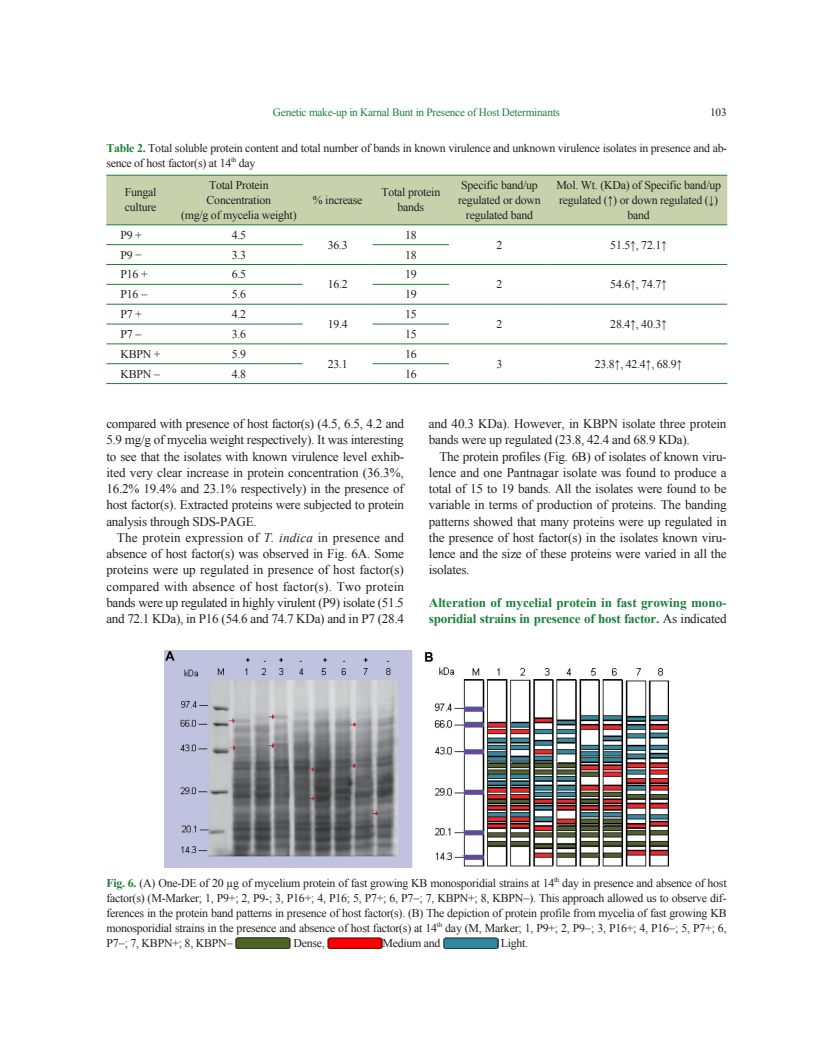
<style>
.page{position:relative;width:833px;height:1063px;background:#fff}
.page>*{position:absolute;margin:0;border:0;box-sizing:border-box;transform-origin:0 0}
.본문{font:13.12px/16.2px "Times New Roman";letter-spacing:-.015em;color:#231f20;text-align:justify}
.본문-1{font:13.12px/16.2px "Times New Roman";letter-spacing:-.015em;color:#231f20;text-align:justify}
.본문-1-2{font:700 13.12px/16.2px "Times New Roman";letter-spacing:-.005em;color:#1c8039}
.그림표설명{font:11.88px/15px "Times New Roman";letter-spacing:-.02em;color:#231f20}
.표내용{font:11.88px/15px "Times New Roman";letter-spacing:-.02em;color:#231f20;text-align:center}
.t1{font:11.25px "Times New Roman";letter-spacing:-.02em;color:#1c8039}
.t2{font:11.25px "Times New Roman";color:#231f20}
.s1{font-weight:700;color:#1c8039}
.s2{font-style:italic}
.s3{font-weight:400;color:#231f20}
</style>
<div class="page">
<div style="left:106px;top:176px;width:621px;height:48px;background:#c8d1ab"></div>
<hr style="left:106px;top:175px;width:69px;height:1px;background:#1c8039">
<hr style="left:175px;top:175px;width:128px;height:1px;background:#1c8039">
<hr style="left:303px;top:175px;width:70px;height:1px;background:#1c8039">
<hr style="left:373px;top:175px;width:76px;height:1px;background:#1c8039">
<hr style="left:449px;top:175px;width:101px;height:1px;background:#1c8039">
<hr style="left:550px;top:175px;width:177px;height:1px;background:#1c8039">
<hr style="left:106px;top:224px;width:69px;height:1px;background:#1c8039">
<hr style="left:175px;top:224px;width:128px;height:1px;background:#1c8039">
<hr style="left:303px;top:224px;width:70px;height:1px;background:#1c8039">
<hr style="left:373px;top:224px;width:76px;height:1px;background:#1c8039">
<hr style="left:449px;top:224px;width:101px;height:1px;background:#1c8039">
<hr style="left:550px;top:224px;width:177px;height:1px;background:#1c8039">
<hr style="left:303px;top:383px;width:70px;height:1px;background:#1c8039">
<hr style="left:449px;top:383px;width:101px;height:1px;background:#1c8039">
<hr style="left:550px;top:383px;width:177px;height:1px;background:#1c8039">
<hr style="left:106px;top:383px;width:69px;height:1px;background:#1c8039">
<hr style="left:175px;top:383px;width:128px;height:1px;background:#1c8039">
<hr style="left:373px;top:383px;width:76px;height:1px;background:#1c8039">
<hr style="left:106px;top:244px;width:69px;height:1px;background:#1c8039">
<hr style="left:175px;top:244px;width:128px;height:1px;background:#1c8039">
<hr style="left:373px;top:244px;width:76px;height:1px;background:#1c8039">
<hr style="left:106px;top:264px;width:69px;height:1px;background:#1c8039">
<hr style="left:175px;top:264px;width:128px;height:1px;background:#1c8039">
<hr style="left:303px;top:264px;width:70px;height:1px;background:#1c8039">
<hr style="left:373px;top:264px;width:76px;height:1px;background:#1c8039">
<hr style="left:449px;top:264px;width:101px;height:1px;background:#1c8039">
<hr style="left:550px;top:264px;width:177px;height:1px;background:#1c8039">
<hr style="left:106px;top:284px;width:69px;height:1px;background:#1c8039">
<hr style="left:175px;top:284px;width:128px;height:1px;background:#1c8039">
<hr style="left:373px;top:284px;width:76px;height:1px;background:#1c8039">
<hr style="left:106px;top:304px;width:69px;height:1px;background:#1c8039">
<hr style="left:175px;top:304px;width:128px;height:1px;background:#1c8039">
<hr style="left:303px;top:304px;width:70px;height:1px;background:#1c8039">
<hr style="left:373px;top:304px;width:76px;height:1px;background:#1c8039">
<hr style="left:449px;top:304px;width:101px;height:1px;background:#1c8039">
<hr style="left:550px;top:304px;width:177px;height:1px;background:#1c8039">
<hr style="left:106px;top:324px;width:69px;height:1px;background:#1c8039">
<hr style="left:175px;top:324px;width:128px;height:1px;background:#1c8039">
<hr style="left:373px;top:324px;width:76px;height:1px;background:#1c8039">
<hr style="left:106px;top:344px;width:69px;height:1px;background:#1c8039">
<hr style="left:175px;top:344px;width:128px;height:1px;background:#1c8039">
<hr style="left:303px;top:344px;width:70px;height:1px;background:#1c8039">
<hr style="left:373px;top:344px;width:76px;height:1px;background:#1c8039">
<hr style="left:449px;top:344px;width:101px;height:1px;background:#1c8039">
<hr style="left:550px;top:344px;width:177px;height:1px;background:#1c8039">
<hr style="left:106px;top:364px;width:69px;height:1px;background:#1c8039">
<hr style="left:175px;top:364px;width:128px;height:1px;background:#1c8039">
<hr style="left:373px;top:364px;width:76px;height:1px;background:#1c8039">
<img style="left:164px;top:651px;width:505px;height:216px">
<img style="left:235px;top:938px;width:56px;height:11px">
<img style="left:327px;top:938px;width:55px;height:11px">
<img style="left:443px;top:938px;width:55px;height:11px">
<p class="t1" style="left:273px;top:104px;width:288px">Genetic make-up in Karnal Bunt in Presence of Host Determinants</p>
<p class="t2" style="left:710px;top:104px;width:18px">103</p>
<p class="그림표설명" style="left:106px;top:140px;width:622px"><span class="s1">Table 2.</span> Total soluble protein content and total number of bands in known virulence and unknown virulence isolates in presence and ab&shy;sence of host factor(s) at 14<sup>th</sup> day</p>
<p class="표내용" style="left:125px;top:185px;width:33px;text-align:left">Fungal culture</p>
<p class="표내용" style="left:181px;top:177px;width:117px">Total Protein<br>Concentration<br>(mg/g of mycelia weight)</p>
<p class="표내용" style="left:313px;top:192px;width:51px">% increase</p>
<p class="표내용" style="left:381px;top:185px;width:60px">Total protein bands</p>
<p class="표내용" style="left:458px;top:177px;width:84px">Specific band/up regulated or down regulated band</p>
<p class="표내용" style="left:556px;top:177px;width:166px">Mol. Wt. (KDa) of Specific band/up regulated (↑) or down regulated (↓) band</p>
<p class="표내용" style="left:120px;top:227px;width:23px">P9 +</p>
<p class="표내용" style="left:232px;top:227px;width:16px">4.5</p>
<p class="표내용" style="left:405px;top:227px;width:13px">18</p>
<p class="표내용" style="left:328px;top:237px;width:22px">36.3</p>
<p class="표내용" style="left:120px;top:247px;width:14px">P9</p>
<p class="표내용" style="left:232px;top:247px;width:16px">3.3</p>
<p class="표내용" style="left:405px;top:247px;width:13px">18</p>
<p class="표내용" style="left:120px;top:267px;width:29px">P16 +</p>
<p class="표내용" style="left:232px;top:267px;width:16px">6.5</p>
<p class="표내용" style="left:328px;top:277px;width:22px">16.2</p>
<p class="표내용" style="left:405px;top:267px;width:13px">19</p>
<p class="표내용" style="left:120px;top:287px;width:20px">P16</p>
<p class="표내용" style="left:232px;top:287px;width:16px">5.6</p>
<p class="표내용" style="left:405px;top:287px;width:13px">19</p>
<p class="표내용" style="left:120px;top:306px;width:23px">P7 +</p>
<p class="표내용" style="left:232px;top:306px;width:16px">4.2</p>
<p class="표내용" style="left:328px;top:316px;width:22px">19.4</p>
<p class="표내용" style="left:405px;top:306px;width:13px">15</p>
<p class="표내용" style="left:120px;top:326px;width:14px">P7</p>
<p class="표내용" style="left:232px;top:326px;width:16px">3.6</p>
<p class="표내용" style="left:405px;top:326px;width:13px">15</p>
<p class="표내용" style="left:120px;top:346px;width:42px">KBPN +</p>
<p class="표내용" style="left:232px;top:346px;width:16px">5.9</p>
<p class="표내용" style="left:328px;top:356px;width:22px">23.1</p>
<p class="표내용" style="left:405px;top:346px;width:13px">16</p>
<p class="표내용" style="left:120px;top:366px;width:32px">KBPN</p>
<p class="표내용" style="left:232px;top:366px;width:16px">4.8</p>
<p class="표내용" style="left:405px;top:366px;width:13px">16</p>
<p class="표내용" style="left:496px;top:237px;width:7px">2</p>
<p class="표내용" style="left:610px;top:237px;width:58px">51.5↑, 72.1↑</p>
<p class="표내용" style="left:496px;top:277px;width:7px">2</p>
<p class="표내용" style="left:610px;top:277px;width:58px">54.6↑, 74.7↑</p>
<p class="표내용" style="left:496px;top:316px;width:7px">2</p>
<p class="표내용" style="left:610px;top:316px;width:58px">28.4↑, 40.3↑</p>
<p class="표내용" style="left:496px;top:356px;width:7px">3</p>
<p class="표내용" style="left:595px;top:356px;width:89px">23.8↑, 42.4↑, 68.9↑</p>
<p class="본문-1" style="left:106px;top:415px;width:299px">compared with presence of host factor(s) (4.5, 6.5, 4.2 and 5.9 mg/g of mycelia weight respectively). It was interesting to see that the isolates with known virulence level exhib&shy;ited very clear increase in protein concentration (36.3%, 16.2% 19.4% and 23.1% respectively) in the presence of host factor(s). Extracted proteins were subjected to protein analysis through SDS-PAGE.</p>
<p class="본문" style="left:106px;top:529px;width:299px;text-indent:11px">The protein expression of <span class="s2">T. indica</span> in presence and absence of host factor(s) was observed in Fig. 6A. Some proteins were up regulated in presence of host factor(s) compared with absence of host factor(s). Two protein bands were up regulated in highly virulent (P9) isolate (51.5 and 72.1 KDa), in P16 (54.6 and 74.7 KDa) and in P7 (28.4</p>
<p class="본문" style="left:429px;top:415px;width:299px">and 40.3 KDa). However, in KBPN isolate three protein bands were up regulated (23.8, 42.4 and 68.9 KDa).</p>
<p class="본문" style="left:429px;top:448px;width:299px;text-indent:11px">The protein profiles (Fig. 6B) of isolates of known viru&shy;lence and one Pantnagar isolate was found to produce a total of 15 to 19 bands. All the isolates were found to be variable in terms of production of proteins. The banding patterns showed that many proteins were up regulated in the presence of host factor(s) in the isolates known viru&shy;lence and the size of these proteins were varied in all the isolates.</p>
<p class="본문-1-2" style="left:429px;top:594px;width:299px">Alteration of mycelial protein in fast growing mono&shy;sporidial strains in presence of host factor. <span class="s3">As indicated</span></p>
<p class="그림표설명" style="left:106px;top:875px;width:622px;text-align:justify"><span class="s1">Fig. 6.</span> (A) One-DE of 20 µg of mycelium protein of fast growing KB monosporidial strains at 14<sup>th</sup> day in presence and absence of host factor(s) (M-Marker; 1, P9+; 2, P9-; 3, P16+; 4, P16; 5, P7+; 6, P7 ; 7, KBPN+; 8, KBPN ). This approach allowed us to observe dif&shy;ferences in the protein band patterns in presence of host factor(s). (B) The depiction of protein profile from mycelia of fast growing KB monosporidial strains in the presence and absence of host factor(s) at 14<sup>th</sup> day (M, Marker; 1, P9+; 2, P9 ; 3, P16+; 4, P16 ; 5, P7+; 6, P7 ; 7, KBPN+; 8, KBPN</p>
<p class="그림표설명" style="left:293px;top:935px;width:33px">Dense,</p>
<p class="그림표설명" style="left:382px;top:935px;width:60px">Medium and</p>
<p class="그림표설명" style="left:500px;top:935px;width:29px">Light.</p>
</div>
